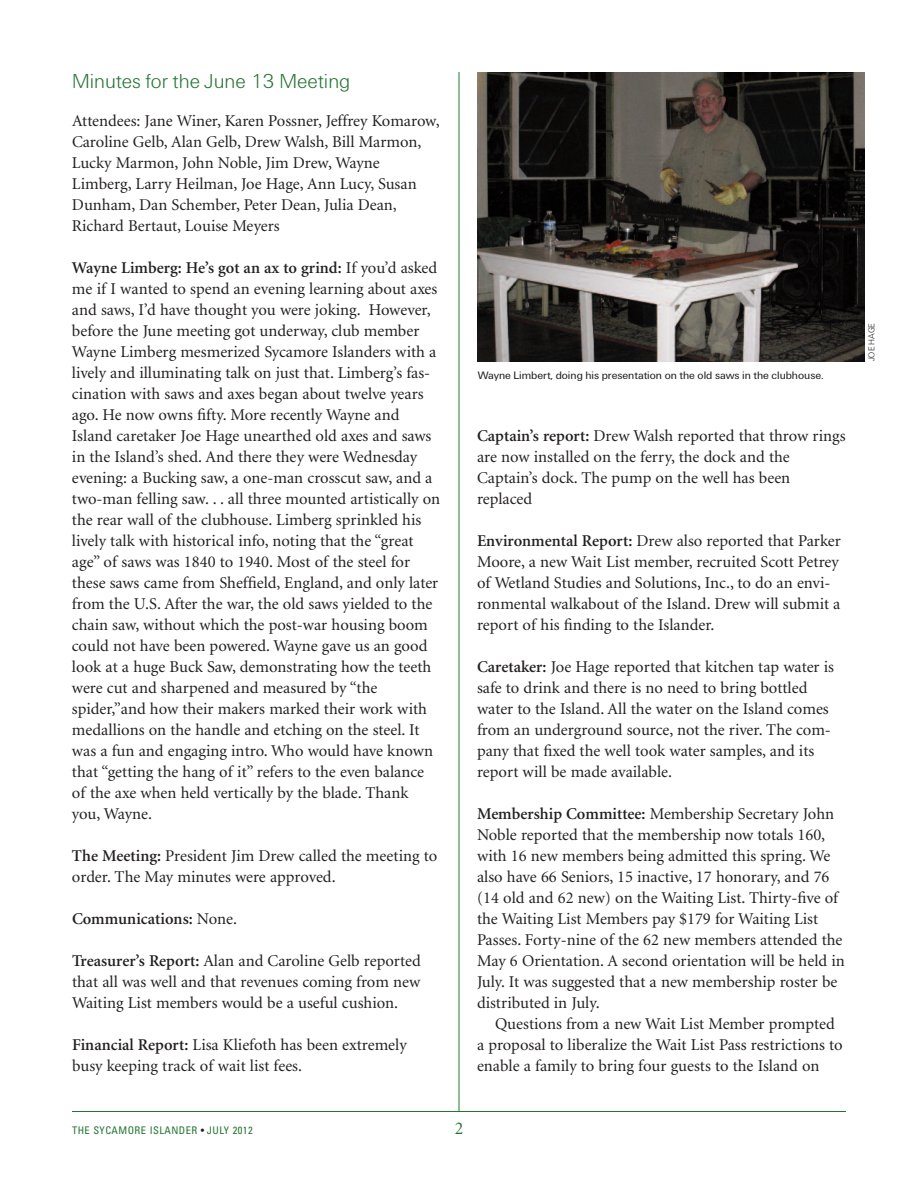
<style>
.page{position:relative;width:918px;height:1188px;background:#fff}
.page>*{position:absolute;margin:0;border:0;box-sizing:border-box;transform-origin:0 0}
.t1{font:21px "U45";color:#267434}
.t2{font:18px "Minion";color:#267434}
.t3{font:16.5px/21px "Minion";color:#231f20}
.t4{font:600 16.5px "Minion";color:#231f20}
.t5{font:11.25px "U55";color:#231f20}
.t6{font:condensed 10.5px "Univers";letter-spacing:.045em;color:#267434}
.t7{font:9px "U45";color:#231f20}
.s1{font-weight:600}
.s2{font-weight:400}
.s3{color:#231f20}
</style>
<div class="page">
<hr style="left:459px;top:72px;width:1px;height:1040px;background:#267434">
<hr style="left:72px;top:1111px;width:774px;height:1px;background:#267434">
<img style="left:478px;top:72px;width:387px;height:289px">
<p class="t1" style="left:72px;top:74px;width:280px">Minutes for the June 13 Meeting</p>
<p class="t3" style="left:72px;top:112px;width:369px">Attendees: Jane Winer, Karen Possner, Jeffrey Komarow, Caroline Gelb, Alan Gelb, Drew Walsh, Bill Marmon, Lucky Marmon, John Noble, Jim Drew, Wayne Limberg, Larry Heilman, Joe Hage, Ann Lucy, Susan Dunham, Dan Schember, Peter Dean, Julia Dean, Richard Bertaut, Louise Meyers</p>
<p class="t3" style="left:72px;top:259px;width:370px"><span class="s1">Wayne Limberg: He’s got an ax to grind:</span> If you’d asked me if I wanted to spend an evening learning about axes and saws, I’d have thought you were joking. However, before the June meeting got underway, club member Wayne Limberg mesmerized Sycamore Islanders with a lively and illuminating talk on just that. Limberg’s fas&shy;cination with saws and axes began about twelve years ago. He now owns fifty. More recently Wayne and Island caretaker Joe Hage unearthed old axes and saws in the Island’s shed. And there they were Wednesday evening: a Bucking saw, a one-man crosscut saw, and a two-man felling saw. . . all three mounted artistically on the rear wall of the clubhouse. Limberg sprinkled his lively talk with historical info, noting that the “great age” of saws was 1840 to 1940. Most of the steel for these saws came from Sheffield, England, and only later from the U.S. After the war, the old saws yielded to the chain saw, without which the post-war housing boom could not have been powered. Wayne gave us an good look at a huge Buck Saw, demonstrating how the teeth were cut and sharpened and measured by “the spider,”and how their makers marked their work with medallions on the handle and etching on the steel. It was a fun and engaging intro. Who would have known that “getting the hang of it” refers to the even balance of the axe when held vertically by the blade. Thank you, Wayne.</p>
<p class="t3" style="left:72px;top:847px;width:367px"><span class="s1">The Meeting:</span> President Jim Drew called the meeting to order. The May minutes were approved.</p>
<p class="t4" style="left:72px;top:912px;width:167px">Communications: <span class="s2">None.</span></p>
<p class="t3" style="left:72px;top:952px;width:350px;text-align:justify"><span class="s1">Treasurer’s Report:</span> Alan and Caroline Gelb reported that all was well and that revenues coming from new Waiting List members would be a useful cushion.</p>
<p class="t3" style="left:72px;top:1036px;width:336px"><span class="s1">Financial Report:</span> Lisa Kliefoth has been extremely busy keeping track of wait list fees.</p>
<p class="t5" style="left:478px;top:371px;width:347px">Wayne Limbert, doing his presentation on the old saws in the clubhouse.</p>
<p class="t3" style="left:477px;top:427px;width:370px"><span class="s1">Captain’s report:</span> Drew Walsh reported that throw rings are now installed on the ferry, the dock and the Captain’s dock. The pump on the well has been replaced</p>
<p class="t3" style="left:477px;top:532px;width:365px"><span class="s1">Environmental Report:</span> Drew also reported that Parker Moore, a new Wait List member, recruited Scott Petrey of Wetland Studies and Solutions, Inc., to do an envi&shy;ronmental walkabout of the Island. Drew will submit a report of his finding to the Islander.</p>
<p class="t3" style="left:477px;top:658px;width:359px"><span class="s1">Caretaker:</span> Joe Hage reported that kitchen tap water is safe to drink and there is no need to bring bottled water to the Island. All the water on the Island comes from an underground source, not the river. The com&shy;pany that fixed the well took water samples, and its report will be made available.</p>
<p class="t3" style="left:477px;top:805px;width:369px"><span class="s1">Membership Committee:</span> Membership Secretary John Noble reported that the membership now totals 160, with 16 new members being admitted this spring. We also have 66 Seniors, 15 inactive, 17 honorary, and 76 (14 old and 62 new) on the Waiting List. Thirty-five of the Waiting List Members pay $179 for Waiting List Passes. Forty-nine of the 62 new members attended the May 6 Orientation. A second orientation will be held in July. It was suggested that a new membership roster be distributed in July.</p>
<p class="t3" style="left:477px;top:1015px;width:367px;text-indent:18px">Questions from a new Wait List Member prompted a proposal to liberalize the Wait List Pass restrictions to enable a family to bring four guests to the Island on</p>
<p class="t6" style="left:72px;top:1126px;width:182px">THE SYCAMORE ISLANDER <span class="s3">•</span> JULY 2012</p>
<p class="t2" style="left:455px;top:1121px;width:10px">2</p>
<p class="t7" style="left:869px;top:361px;width:40px;rotate:-90deg">JOE HAGE</p>
</div>
